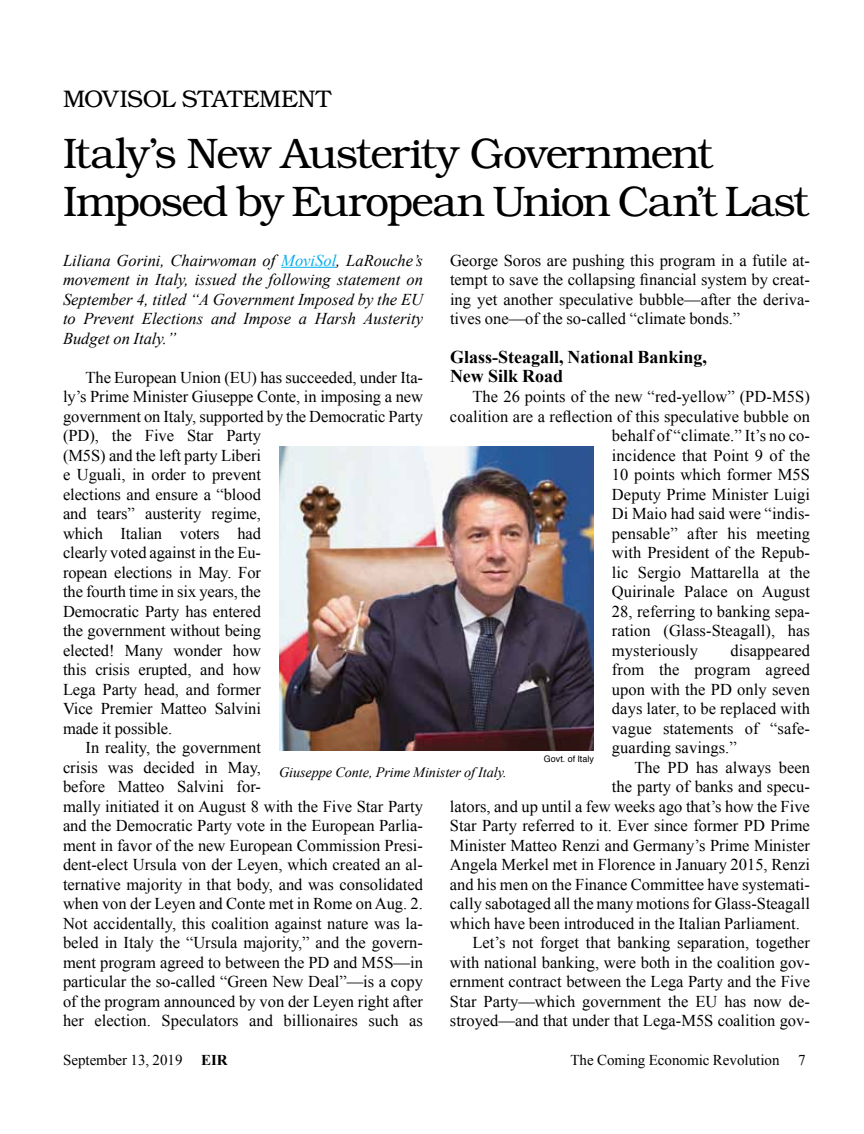
<style>
.page{position:relative;width:864px;height:1134px;background:#fff}
.page>*{position:absolute;margin:0;border:0;box-sizing:border-box;transform-origin:0 0}
.t1{font:300 42.75px/48px "Bookman";letter-spacing:-.04em;color:#000}
.t2{font:300 24px "Bookman";letter-spacing:-.025em;color:#000}
.t3{font:700 18px/19.5px "Times New Roman";color:#000}
.t4{font:16.5px/19.5px "Times New Roman";color:#000;text-align:justify}
.t5{font:italic 16.5px/19.5px "Times New Roman";color:#000;text-align:justify}
.t6{font:15px "Times New Roman";color:#000}
.t7{font:italic 14.25px "Times New Roman";letter-spacing:-.005em;color:#000}
.t8{font:9px "Helvetica";color:#000}
.s1{color:#00aeef}
.s2{font-weight:700}
</style>
<div class="page">
<hr style="left:281px;top:267px;width:55px;height:1px;background:#00aeef">
<img style="left:279px;top:446px;width:315px;height:305px">
<h2 class="t2" style="left:63px;top:84px;width:269px">MOVISOL STATEMENT</h2>
<h1 class="t1" style="left:63px;top:130px;width:748px">Italy’s New Austerity Government<br>Imposed by European Union Can’t Last</h1>
<p class="t4" style="left:450px;top:250px;width:362px">George Soros are pushing this program in a futile at&shy;tempt to save the collapsing financial system by creat&shy;ing yet another speculative bubble—after the deriva&shy;tives one—of the so-called “climate bonds.”</p>
<p class="t3" style="left:450px;top:347px;width:259px">Glass-Steagall, National Banking,<br>New Silk Road</p>
<p class="t4" style="left:472px;top:386px;width:339px">The 26 points of the new “red-yellow” (PD-M5S)</p>
<p class="t4" style="left:450px;top:406px;width:362px">coalition are a reflection of this speculative bubble on</p>
<p class="t4" style="left:612px;top:425px;width:200px">behalf of “climate.” It’s no co-</p>
<p class="t4" style="left:612px;top:445px;width:200px">incidence that Point 9 of the</p>
<p class="t4" style="left:612px;top:464px;width:200px">10 points which former M5S</p>
<p class="t4" style="left:612px;top:484px;width:200px">Deputy Prime Minister Luigi</p>
<p class="t4" style="left:612px;top:503px;width:200px">Di Maio had said were “indis-</p>
<p class="t4" style="left:612px;top:523px;width:200px">pensable” after his meeting</p>
<p class="t4" style="left:612px;top:542px;width:200px">with President of the Repub-</p>
<p class="t4" style="left:612px;top:562px;width:200px">lic Sergio Mattarella at the</p>
<p class="t4" style="left:612px;top:582px;width:200px">Quirinale Palace on August</p>
<p class="t4" style="left:612px;top:601px;width:200px">28, referring to banking sepa-</p>
<p class="t4" style="left:612px;top:621px;width:200px">ration (Glass-Steagall), has</p>
<p class="t4" style="left:612px;top:640px;width:88px">mysteriously</p>
<p class="t5" style="left:63px;top:250px;width:362px">Liliana Gorini, Chairwoman of <span class="s1">MoviSol</span>, LaRouche’s movement in Italy, issued the following statement on September 4, titled “A Government Imposed by the EU to Prevent Elections and Impose a Harsh Austerity Budget on Italy.”</p>
<p class="t4" style="left:86px;top:367px;width:339px">The European Union (EU) has succeeded, under Ita-</p>
<p class="t4" style="left:63px;top:386px;width:362px">ly’s Prime Minister Giuseppe Conte, in imposing a new</p>
<p class="t4" style="left:63px;top:406px;width:362px">government on Italy, supported by the Democratic Party</p>
<p class="t4" style="left:63px;top:426px;width:199px">(PD), the Five Star Party</p>
<p class="t4" style="left:63px;top:445px;width:200px">(M5S) and the left party Liberi</p>
<p class="t4" style="left:63px;top:465px;width:200px">e Uguali, in order to prevent</p>
<p class="t4" style="left:63px;top:484px;width:200px">elections and ensure a “blood</p>
<p class="t4" style="left:63px;top:504px;width:200px">and tears” austerity regime,</p>
<p class="t4" style="left:63px;top:523px;width:199px">which Italian voters had</p>
<p class="t4" style="left:63px;top:543px;width:199px">clearly voted against in the Eu-</p>
<p class="t4" style="left:63px;top:562px;width:200px">ropean elections in May. For</p>
<p class="t4" style="left:63px;top:582px;width:199px">the fourth time in six years, the</p>
<p class="t4" style="left:63px;top:601px;width:200px">Democratic Party has entered</p>
<p class="t4" style="left:63px;top:621px;width:200px">the government without being</p>
<p class="t4" style="left:63px;top:640px;width:199px">elected! Many wonder how</p>
<p class="t4" style="left:63px;top:660px;width:199px">this crisis erupted, and how</p>
<p class="t4" style="left:63px;top:679px;width:200px">Lega Party head, and former</p>
<p class="t4" style="left:63px;top:699px;width:200px">Vice Premier Matteo Salvini</p>
<p class="t4" style="left:63px;top:718px;width:111px">made it possible.</p>
<p class="t4" style="left:86px;top:738px;width:177px">In reality, the government</p>
<p class="t4" style="left:63px;top:757px;width:199px">crisis was decided in May,</p>
<p class="t4" style="left:63px;top:777px;width:199px">before Matteo Salvini for-</p>
<p class="t4" style="left:63px;top:796px;width:361px">mally initiated it on August 8 with the Five Star Party</p>
<p class="t4" style="left:63px;top:816px;width:361px">and the Democratic Party vote in the European Parlia-</p>
<p class="t4" style="left:63px;top:835px;width:361px">ment in favor of the new European Commission Presi-</p>
<p class="t4" style="left:63px;top:855px;width:361px">dent-elect Ursula von der Leyen, which created an al-</p>
<p class="t4" style="left:63px;top:874px;width:361px">ternative majority in that body, and was consolidated</p>
<p class="t4" style="left:63px;top:894px;width:362px">when von der Leyen and Conte met in Rome on Aug. 2.</p>
<p class="t4" style="left:63px;top:913px;width:361px">Not accidentally, this coalition against nature was la-</p>
<p class="t4" style="left:63px;top:933px;width:361px">beled in Italy the “Ursula majority,” and the govern-</p>
<p class="t4" style="left:63px;top:952px;width:361px">ment program agreed to between the PD and M5S—in</p>
<p class="t4" style="left:63px;top:972px;width:361px">particular the so-called “Green New Deal”—is a copy</p>
<p class="t4" style="left:63px;top:991px;width:362px">of the program announced by von der Leyen right after</p>
<p class="t4" style="left:63px;top:1011px;width:361px">her election. Speculators and billionaires such as</p>
<p class="t4" style="left:612px;top:640px;width:200px;text-indent:118px">disappeared from the program agreed upon with the PD only seven days later, to be replaced with vague statements of “safe&shy;guarding savings.”</p>
<p class="t4" style="left:634px;top:757px;width:177px">The PD has always been</p>
<p class="t4" style="left:612px;top:777px;width:200px">the party of banks and specu-</p>
<p class="t4" style="left:450px;top:796px;width:361px">lators, and up until a few weeks ago that’s how the Five</p>
<p class="t4" style="left:450px;top:816px;width:361px">Star Party referred to it. Ever since former PD Prime</p>
<p class="t4" style="left:450px;top:835px;width:361px">Minister Matteo Renzi and Germany’s Prime Minister</p>
<p class="t4" style="left:450px;top:855px;width:361px">Angela Merkel met in Florence in January 2015, Renzi</p>
<p class="t4" style="left:450px;top:874px;width:361px">and his men on the Finance Committee have systemati-</p>
<p class="t4" style="left:450px;top:894px;width:362px">cally sabotaged all the many motions for Glass-Steagall</p>
<p class="t4" style="left:450px;top:913px;width:351px">which have been introduced in the Italian Parliament.</p>
<p class="t4" style="left:472px;top:933px;width:339px">Let’s not forget that banking separation, together</p>
<p class="t4" style="left:450px;top:952px;width:362px">with national banking, were both in the coalition gov-</p>
<p class="t4" style="left:450px;top:972px;width:362px">ernment contract between the Lega Party and the Five</p>
<p class="t4" style="left:450px;top:991px;width:361px">Star Party—which government the EU has now de-</p>
<p class="t4" style="left:450px;top:1011px;width:361px">stroyed—and that under that Lega-M5S coalition gov-</p>
<p class="t8" style="left:544px;top:752px;width:52px">Govt. of Italy</p>
<p class="t7" style="left:279px;top:763px;width:229px">Giuseppe Conte, Prime Minister of Italy.</p>
<p class="t6" style="left:63px;top:1050px;width:166px">September 13, 2019 <span class="s2">EIR</span></p>
<p class="t6" style="left:570px;top:1050px;width:237px">The Coming Economic Revolution 7</p>
</div>
